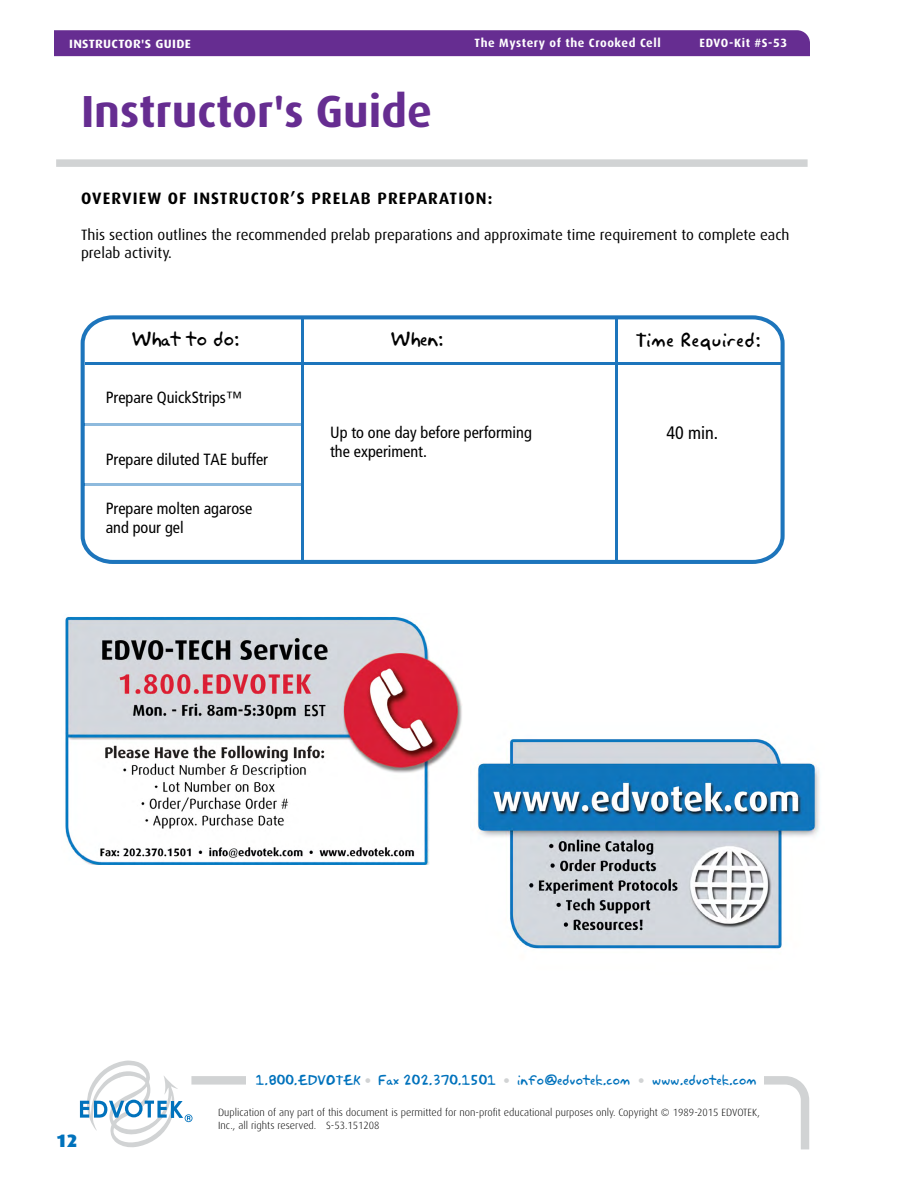
<style>
.page{position:relative;width:918px;height:1188px;background:#fff}
.page>*{position:absolute;margin:0;border:0;box-sizing:border-box;transform-origin:0 0}
.t1{font:700 45px "Dax";color:#662d91}
.t2{font:18px "Akbar Plain";letter-spacing:.04em;color:#000}
.t3{font:condensed 18px "Frutiger";color:#000}
.t4{font:900 18px "Dax";color:#0072bc}
.t5{font:700 16.5px "Dax";letter-spacing:.065em;color:#000}
.t6{font:condensed 16.2px/19.5px "Frutiger";color:#000}
.t7{font:15px/18px "Dax";color:#000}
.t8{font:12.75px "Akbar Plain";color:#0072bc}
.t9{font:700 12px "Dax";letter-spacing:.04em;color:#fff}
.t10{font:700 12px "Dax";letter-spacing:.04em;color:#fff;scale:1.1 1}
.t11{font:300 10.5px/12.6px "Dax";color:#000}
.s1{font-family:"Frutiger";font-weight:900;color:#d1d3d4}
</style>
<div class="page">
<div style="left:56px;top:159px;width:752px;height:8px;background:#d1d3d4"></div>
<img style="left:65px;top:617px;width:397px;height:248px">
<img style="left:477px;top:739px;width:343px;height:210px">
<svg style="left:193px;top:1076px;width:616px;height:73px"></svg>
<div style="left:246px;top:1068px;width:517px;height:25px;background:#fff"></div>
<svg style="left:80px;top:1061px;width:113px;height:87px"></svg>
<div style="left:54px;top:30px;width:756px;height:26px;background:#662d91"></div>
<svg style="left:81px;top:315px;width:704px;height:249px"></svg>
<hr style="left:302px;top:317px;width:2px;height:245px;background:#1d75bc">
<hr style="left:85px;top:484px;width:217px;height:2px;background:#8ebadd">
<hr style="left:85px;top:424px;width:217px;height:2px;background:#8ebadd">
<hr style="left:85px;top:362px;width:698px;height:2px;background:#1d75bc">
<hr style="left:616px;top:317px;width:2px;height:245px;background:#1d75bc">
<p class="t10" style="left:69px;top:37px;width:112px">INSTRUCTOR'S GUIDE</p>
<p class="t9" style="left:475px;top:36px;width:188px">The Mystery of the Crooked Cell</p>
<p class="t9" style="left:700px;top:36px;width:89px">EDVO-Kit #S-53</p>
<h1 class="t1" style="left:81px;top:86px;width:352px">Instructor's Guide</h1>
<h3 class="t5" style="left:81px;top:189px;width:413px">OVERVIEW OF INSTRUCTOR’S PRELAB PREPARATION:</h3>
<h3 class="t7" style="left:81px;top:226px;width:710px">This section outlines the recommended prelab preparations and approximate time requirement to complete each prelab activity.</h3>
<h2 class="t2" style="left:132px;top:325px;width:109px">What to do:</h2>
<h2 class="t2" style="left:391px;top:325px;width:54px">When:</h2>
<h2 class="t2" style="left:636px;top:325px;width:126px">Time Required:</h2>
<h3 class="t6" style="left:106px;top:387px;width:138px">Prepare QuickStrips™</h3>
<h3 class="t6" style="left:106px;top:450px;width:164px">Prepare diluted TAE buffer</h3>
<h3 class="t6" style="left:106px;top:498px;width:148px">Prepare molten agarose and pour gel</h3>
<h3 class="t6" style="left:330px;top:422px;width:203px">Up to one day before performing the experiment.</h3>
<h2 class="t3" style="left:666px;top:422px;width:53px">40 min.</h2>
<p class="t8" style="left:256px;top:1070px;width:502px">1.800.EDVOTEK <span class="s1">•</span> Fax 202.370.1501 <span class="s1">•</span> info@edvotek.com <span class="s1">•</span> www.edvotek.com</p>
<h2 class="t4" style="left:56px;top:1130px;width:23px">12</h2>
<p class="t11" style="left:218px;top:1106px;width:543px">Duplication of any part of this document is permitted for non-profit educational purposes only. Copyright © 1989-2015 EDVOTEK,<br>Inc., all rights reserved. S-53.151208</p>
</div>
